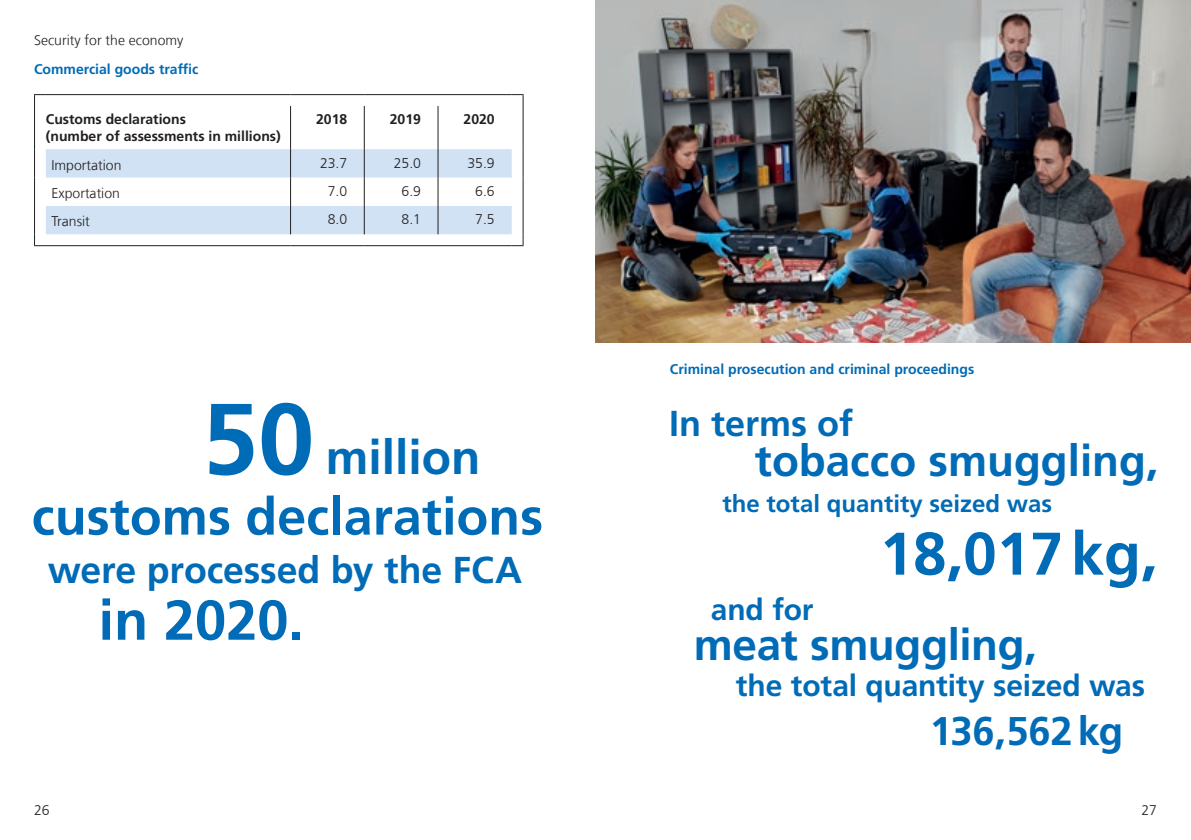
<style>
.page{position:relative;width:1191px;height:840px;background:#fff}
.page>*{position:absolute;margin:0;border:0;box-sizing:border-box;transform-origin:0 0}
.t1{font:700 100.8px "Frutiger LT Com";color:#006bb6}
.t2{font:700 60px "Frutiger LT Com";color:#006bb6}
.Grundtext_in_der_Sei{font:700 56px "Frutiger LT Com";color:#006bb6}
.Grundtext_in_der_Sei-2{font:700 52px "Frutiger LT Com";color:#006bb6}
.Grundtext_in_der_Sei-3{font:700 48px "Frutiger LT Com";color:#006bb6}
.t3{font:700 44px "Frutiger LT Com";color:#006bb6}
.t4{font:700 40px "Frutiger LT Com";letter-spacing:-.005em;color:#006bb6}
.t5{font:700 37.4px "Frutiger LT Com";letter-spacing:-.005em;color:#006bb6}
.t6{font:700 36px "Frutiger LT Com";color:#006bb6}
.t7{font:700 30px "Frutiger LT Com";letter-spacing:-.005em;color:#006bb6}
.t8{font:700 24px "Frutiger LT Com";color:#006bb6}
.t9{font:300 14px "Frutiger LT Com";color:#231f20}
.t10{font:700 14px "Frutiger LT Com";color:#006bb6}
.Grundschrift{font:700 14px/16.8px "Frutiger LT Com";color:#231f20}
</style>
<div class="page">
<img style="left:595px;top:0;width:596px;height:342px">
<svg style="left:46px;top:95px;width:466px;height:54px"></svg>
<hr style="left:290px;top:106px;width:1px;height:43px;background:#231f20">
<hr style="left:364px;top:106px;width:1px;height:43px;background:#231f20">
<hr style="left:437px;top:106px;width:1px;height:43px;background:#231f20">
<svg style="left:34px;top:94px;width:12px;height:12px"></svg>
<hr style="left:46px;top:94px;width:244px;height:1px;background:#231f20">
<hr style="left:290px;top:94px;width:74px;height:1px;background:#231f20">
<hr style="left:364px;top:94px;width:74px;height:1px;background:#231f20">
<hr style="left:438px;top:94px;width:74px;height:1px;background:#231f20">
<svg style="left:512px;top:94px;width:11px;height:12px"></svg>
<hr style="left:34px;top:106px;width:1px;height:43px;background:#231f20">
<hr style="left:522px;top:106px;width:1px;height:43px;background:#231f20">
<svg style="left:34px;top:149px;width:489px;height:97px"></svg>
<p class="t9" style="left:34px;top:32px;width:151px">Security for the economy</p>
<p class="t10" style="left:34px;top:61px;width:166px">Commercial goods traffic</p>
<p class="Grundschrift" style="left:46px;top:111px;width:236px">Customs declarations<br>(number of assessments in millions)</p>
<p class="Grundschrift" style="left:316px;top:111px;width:33px">2018</p>
<p class="Grundschrift" style="left:390px;top:111px;width:33px">2019</p>
<p class="Grundschrift" style="left:463px;top:111px;width:33px">2020</p>
<p class="t9" style="left:52px;top:156px;width:72px">Importation</p>
<p class="t9" style="left:320px;top:155px;width:29px">23.7</p>
<p class="t9" style="left:394px;top:155px;width:29px">25.0</p>
<p class="t9" style="left:467px;top:155px;width:29px">35.9</p>
<p class="t9" style="left:52px;top:185px;width:70px">Exportation</p>
<p class="t9" style="left:328px;top:183px;width:21px">7.0</p>
<p class="t9" style="left:401px;top:183px;width:21px">6.9</p>
<p class="t9" style="left:475px;top:183px;width:21px">6.6</p>
<p class="t9" style="left:52px;top:213px;width:40px">Transit</p>
<p class="t9" style="left:328px;top:211px;width:21px">8.0</p>
<p class="t9" style="left:401px;top:211px;width:21px">8.1</p>
<p class="t9" style="left:475px;top:211px;width:21px">7.5</p>
<p class="t1" style="left:202px;top:380px;width:114px">50</p>
<p class="Grundtext_in_der_Sei-3" style="left:326px;top:429px;width:156px">million</p>
<p class="Grundtext_in_der_Sei-2" style="left:32px;top:486px;width:513px">customs declarations</p>
<p class="t5" style="left:48px;top:547px;width:476px">were processed by the FCA</p>
<p class="Grundtext_in_der_Sei" style="left:98px;top:587px;width:207px">in 2020.</p>
<p class="t9" style="left:34px;top:801px;width:17px">26</p>
<p class="t10" style="left:670px;top:361px;width:306px">Criminal prosecution and criminal proceedings</p>
<p class="t6" style="left:669px;top:402px;width:186px">In terms of</p>
<p class="t3" style="left:755px;top:434px;width:405px">tobacco smuggling,</p>
<p class="t8" style="left:722px;top:489px;width:331px">the total quantity seized was</p>
<p class="t2" style="left:879px;top:518px;width:279px">18,017kg,</p>
<p class="t7" style="left:711px;top:592px;width:104px">and for</p>
<p class="t3" style="left:693px;top:618px;width:345px">meat smuggling,</p>
<p class="t7" style="left:736px;top:668px;width:411px">the total quantity seized was</p>
<p class="t4" style="left:929px;top:707px;width:195px">136,562kg</p>
<p class="t9" style="left:1141px;top:801px;width:17px">27</p>
</div>
